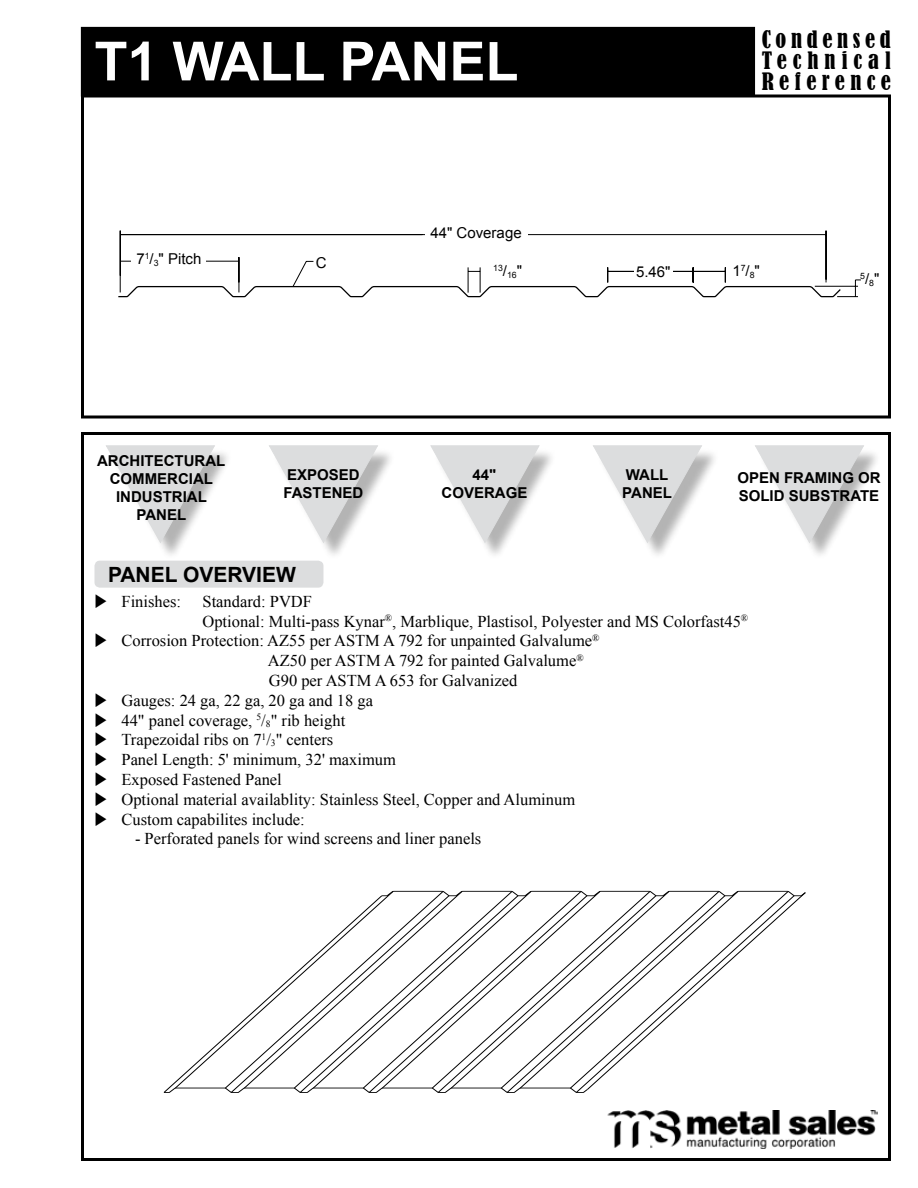
<style>
.page{position:relative;width:918px;height:1188px;background:#fff}
.page>*{position:absolute;margin:0;border:0;box-sizing:border-box;transform-origin:0 0}
.t1{font:700 54px "Arial";color:#fff}
.t2{font:condensed 22.5px/21px "Bernard";letter-spacing:.24em;color:#000;text-align:justify}
.t3{font:700 21px "Arial";color:#000}
.t4{font:16.5px/19.8px "Times New Roman";color:#000}
.t5{font:700 15px/18px "Arial";color:#000}
.t6{font:15px "Arial";color:#000}
.t7{font:8.7px "Arial";color:#000}
.s1{font-size:15px}
.s2{font-size:9.6px}
</style>
<div class="page">
<div style="left:81px;top:94px;width:810px;height:324px;border:3px solid #000"></div>
<div style="left:81px;top:432px;width:810px;height:729px;border:3px solid #000"></div>
<div style="left:434px;top:448px;width:123px;height:113px;background:#000;opacity:.3"></div>
<svg style="left:430px;top:445px;width:110px;height:98px"></svg>
<div style="left:272px;top:448px;width:123px;height:113px;background:#000;opacity:.3"></div>
<svg style="left:269px;top:445px;width:110px;height:98px"></svg>
<div style="left:596px;top:448px;width:123px;height:113px;background:#000;opacity:.3"></div>
<svg style="left:593px;top:445px;width:110px;height:98px"></svg>
<div style="left:758px;top:448px;width:123px;height:113px;background:#000;opacity:.3"></div>
<svg style="left:755px;top:445px;width:110px;height:98px"></svg>
<div style="left:109px;top:448px;width:123px;height:113px;background:#000;opacity:.3"></div>
<svg style="left:106px;top:445px;width:109px;height:98px"></svg>
<div style="left:81px;top:27px;width:674px;height:69px;background:#000"></div>
<img style="left:608px;top:1111px;width:270px;height:37px">
<div style="left:94px;top:561px;width:229px;height:27px;background:#dcddde;border-radius:5px"></div>
<svg style="left:118px;top:285px;width:724px;height:13px"></svg>
<svg style="left:120px;top:230px;width:741px;height:67px"></svg>
<div style="left:425px;top:226px;width:102px;height:13px;background:#fff"></div>
<div style="left:732px;top:262px;width:28px;height:16px;background:#fff"></div>
<div style="left:132px;top:245px;width:74px;height:27px;background:#fff"></div>
<div style="left:634px;top:265px;width:39px;height:13px;background:#fff"></div>
<svg style="left:164px;top:896px;width:639px;height:197px"></svg>
<svg style="left:381px;top:891px;width:425px;height:5px"></svg>
<h1 class="t1" style="left:94px;top:25px;width:426px">T1 WALL PANEL</h1>
<p class="t6" style="left:136px;top:249px;width:67px">7<sup>1</sup>/<sub>3</sub>" Pitch</p>
<p class="t6" style="left:316px;top:253px;width:12px">C</p>
<p class="t6" style="left:430px;top:223px;width:93px">44" Coverage</p>
<p class="t7" style="left:493px;top:266px;width:30px">13<span class="s1">/</span>16<span class="s1">"</span></p>
<h2 class="t2" style="left:762px;top:29px;width:131px">Condensed Technical Reference</h2>
<p class="t6" style="left:636px;top:262px;width:36px">5.46"</p>
<p class="t6" style="left:732px;top:261px;width:29px">1<sup>7</sup>/<sub>8</sub>"</p>
<p class="t7" style="left:860px;top:274px;width:21px">5<span class="s1">/</span>8<span class="s1">"</span></p>
<p class="t5" style="left:97px;top:452px;width:130px;text-align:center">ARCHITECTURAL<br>COMMERCIAL<br>INDUSTRIAL<br>PANEL</p>
<p class="t5" style="left:283px;top:466px;width:82px">EXPOSED<br>FASTENED</p>
<p class="t3" style="left:108px;top:560px;width:189px">PANEL OVERVIEW</p>
<p class="t5" style="left:442px;top:466px;width:87px;text-align:center">44"<br>COVERAGE</p>
<p class="t5" style="left:622px;top:466px;width:51px">WALL<br>PANEL</p>
<p class="t5" style="left:737px;top:469px;width:145px">OPEN FRAMING OR<br>SOLID SUBSTRATE</p>
<p class="t4" style="left:94px;top:591px;width:88px">◆ Finishes:</p>
<p class="t4" style="left:202px;top:591px;width:547px">Standard: PVDF<br>Optional: Multi-pass Kynar<sup>®</sup>, Marblique, Plastisol, Polyester and MS Colorfast45<sup>®</sup></p>
<p class="t4" style="left:268px;top:631px;width:333px;text-indent:-173px">◆ Corrosion Protection: AZ55 per ASTM A 792 for unpainted Galvalume<sup>®<br></sup>AZ50 per ASTM A 792 for painted Galvalume<sup>®<br></sup>G90 per ASTM A 653 for Galvanized</p>
<p class="t4" style="left:94px;top:690px;width:280px">◆ Gauges: 24 ga, 22 ga, 20 ga and 18 ga</p>
<p class="t4" style="left:94px;top:710px;width:252px">◆ 44" panel coverage, <sup>5</sup>/<span class="s2">8</span>" rib height</p>
<p class="t4" style="left:94px;top:730px;width:240px">◆ Trapezoidal ribs on 7<sup>1</sup>/<span class="s2">3</span>" centers</p>
<p class="t4" style="left:94px;top:749px;width:303px">◆ Panel Length: 5' minimum, 32' maximum</p>
<p class="t4" style="left:94px;top:769px;width:189px">◆ Exposed Fastened Panel</p>
<p class="t4" style="left:94px;top:789px;width:482px">◆ Optional material availablity: Stainless Steel, Copper and Aluminum</p>
<p class="t4" style="left:94px;top:809px;width:212px">◆ Custom capabilites include:</p>
<p class="t4" style="left:135px;top:829px;width:348px">- Perforated panels for wind screens and liner panels</p>
</div>
